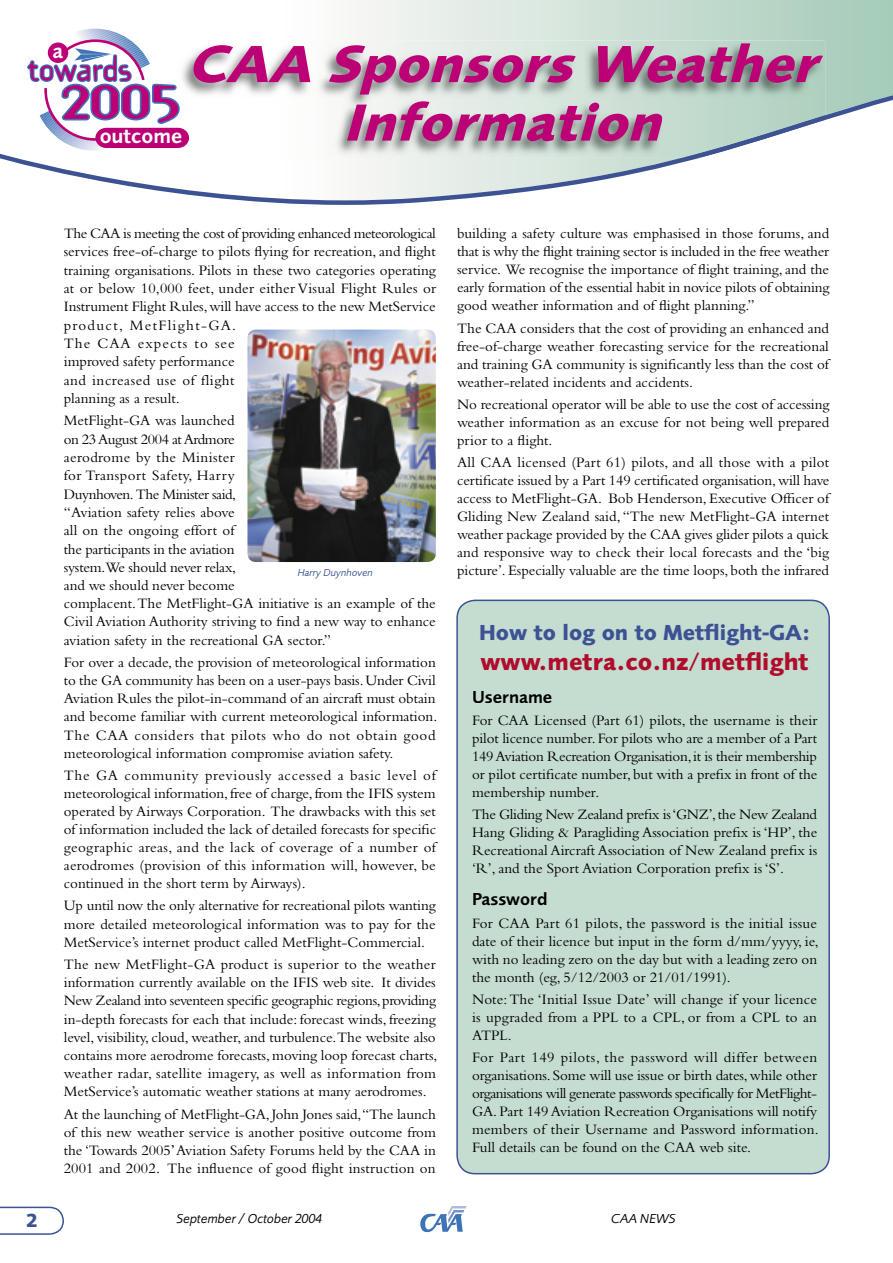
<style>
.page{position:relative;width:893px;height:1263px;background:#fff}
.page>*{position:absolute;margin:0;border:0;box-sizing:border-box;transform-origin:0 0}
.t1{font:italic 700 54px/58.5px "Foundry Sans";color:#bc0075;text-align:center;scale:1.05 1}
.t2{font:700 24.75px "Foundry Sans";color:#b00d2c}
.t3{font:700 22.5px "Foundry Sans";color:#3c5293}
.t4{font:600 21.45px "Foundry Sans";color:#fff}
.t5{font:700 19.5px "Foundry Sans";color:#3c5293}
.t6{font:600 18px "Foundry Sans";color:#000}
.t7{font:15px/18px "Bembo";color:#000;text-align:justify}
.t8{font:italic 13.5px "Foundry Sans";color:#000}
.t9{font:italic 10.5px "Foundry Sans";color:#3c5293}
</style>
<div class="page">
<div style="left:456px;top:600px;width:374px;height:574px;background:#c5dcd1"></div>
<svg style="left:0;top:0;width:893px;height:205px"></svg>
<svg style="left:420px;top:1206px;width:47px;height:26px"></svg>
<svg style="left:0;top:1206px;width:64px;height:29px"></svg>
<img style="left:178px;top:40px;width:647px;height:117px">
<img style="left:685px;top:115px;width:140px;height:42px">
<div style="left:473px;top:691px;width:79px;height:12px;background:#c5dcd1"></div>
<div style="left:473px;top:715px;width:344px;height:13px;background:#c5dcd1"></div>
<div style="left:472px;top:733px;width:345px;height:13px;background:#c5dcd1"></div>
<div style="left:473px;top:751px;width:344px;height:13px;background:#c5dcd1"></div>
<div style="left:473px;top:769px;width:344px;height:13px;background:#c5dcd1"></div>
<div style="left:472px;top:787px;width:126px;height:13px;background:#c5dcd1"></div>
<div style="left:472px;top:809px;width:345px;height:14px;background:#c5dcd1"></div>
<div style="left:472px;top:827px;width:345px;height:14px;background:#c5dcd1"></div>
<div style="left:472px;top:845px;width:345px;height:14px;background:#c5dcd1"></div>
<div style="left:473px;top:863px;width:310px;height:14px;background:#c5dcd1"></div>
<div style="left:473px;top:892px;width:74px;height:14px;background:#c5dcd1"></div>
<div style="left:473px;top:917px;width:344px;height:14px;background:#c5dcd1"></div>
<div style="left:473px;top:935px;width:345px;height:14px;background:#c5dcd1"></div>
<div style="left:472px;top:953px;width:345px;height:14px;background:#c5dcd1"></div>
<div style="left:472px;top:971px;width:258px;height:14px;background:#c5dcd1"></div>
<div style="left:472px;top:994px;width:345px;height:13px;background:#c5dcd1"></div>
<div style="left:472px;top:1012px;width:345px;height:13px;background:#c5dcd1"></div>
<div style="left:472px;top:1030px;width:39px;height:10px;background:#c5dcd1"></div>
<div style="left:473px;top:1052px;width:344px;height:14px;background:#c5dcd1"></div>
<div style="left:473px;top:1070px;width:344px;height:14px;background:#c5dcd1"></div>
<div style="left:473px;top:1088px;width:344px;height:14px;background:#c5dcd1"></div>
<div style="left:473px;top:1106px;width:344px;height:14px;background:#c5dcd1"></div>
<div style="left:472px;top:1124px;width:346px;height:10px;background:#c5dcd1"></div>
<div style="left:473px;top:1142px;width:277px;height:10px;background:#c5dcd1"></div>
<img style="left:247px;top:330px;width:189px;height:232px">
<svg style="left:27px;top:29px;width:162px;height:122px"></svg>
<h3 class="t4" style="left:52px;top:38px;width:12px">a</h3>
<h1 class="t1" style="left:187px;top:35px;width:616px">CAA SponsorsWeather<br>Information</h1>
<h3 class="t4" style="left:100px;top:124px;width:84px">outcome</h3>
<p class="t7" style="left:64px;top:224px;width:374px;text-align:left">The CAA is meeting the cost of providing enhanced meteorological services free-of-charge to pilots flying for recreation, and flight training organisations. Pilots in these two categories operating at or below 10,000 feet, under either Visual Flight Rules or Instrument Flight Rules, will have access to the new MetService product, MetFlight-GA.<br>The CAA expects to see<br>improved safety performance<br>and increased use of flight<br>planning as a result.</p>
<p class="t7" style="left:64px;top:411px;width:374px;text-align:left">MetFlight-GA was launched<br>on 23 August 2004 at Ardmore<br>aerodrome by the Minister<br>for Transport Safety, Harry<br>Duynhoven. The Minister said,<br>“Aviation safety relies above<br>all on the ongoing effort of<br>the participants in the aviation<br>system.We should never relax,<br>and we should never become<br>complacent. The MetFlight-GA initiative is an example of the Civil Aviation Authority striving to find a new way to enhance aviation safety in the recreational GA sector.”</p>
<p class="t7" style="left:64px;top:653px;width:375px">For over a decade, the provision of meteorological information to the GA community has been on a user-pays basis. Under Civil Aviation Rules the pilot-in-command of an aircraft must obtain and become familiar with current meteorological information.<br>The CAA considers that pilots who do not obtain good meteorological information compromise aviation safety.</p>
<p class="t7" style="left:64px;top:766px;width:374px">The GA community previously accessed a basic level of meteorological information, free of charge, from the IFIS system operated by Airways Corporation. The drawbacks with this set of information included the lack of detailed forecasts for specific geographic areas, and the lack of coverage of a number of aerodromes (provision of this information will, however, be continued in the short term by Airways).</p>
<p class="t7" style="left:64px;top:896px;width:374px">Up until now the only alternative for recreational pilots wanting more detailed meteorological information was to pay for the MetService’s internet product called MetFlight-Commercial.</p>
<p class="t7" style="left:64px;top:955px;width:375px;text-align:left">The new MetFlight-GA product is superior to the weather information currently available on the IFIS web site. It divides New Zealand into seventeen specific geographic regions, providing in-depth forecasts for each that include: forecast winds, freezing level, visibility, cloud, weather, and turbulence.The website also contains more aerodrome forecasts, moving loop forecast charts, weather radar, satellite imagery, as well as information from MetService’s automatic weather stations at many aerodromes.</p>
<p class="t7" style="left:64px;top:1104px;width:374px">At the launching of MetFlight-GA, John Jones said,“The launch of this new weather service is another positive outcome from the ‘Towards 2005’ Aviation Safety Forums held by the CAA in 2001 and 2002. The influence of good flight instruction on</p>
<p class="t9" style="left:298px;top:567px;width:77px">Harry Duynhoven</p>
<p class="t7" style="left:457px;top:224px;width:374px">building a safety culture was emphasised in those forums, and that is why the flight training sector is included in the free weather service. We recognise the importance of flight training, and the early formation of the essential habit in novice pilots of obtaining good weather information and of flight planning.”</p>
<p class="t7" style="left:457px;top:319px;width:373px">The CAA considers that the cost of providing an enhanced and free-of-charge weather forecasting service for the recreational and training GA community is significantly less than the cost of weather-related incidents and accidents.</p>
<p class="t7" style="left:457px;top:395px;width:374px">No recreational operator will be able to use the cost of accessing weather information as an excuse for not being well prepared prior to a flight.</p>
<p class="t7" style="left:457px;top:453px;width:374px">All CAA licensed (Part 61) pilots, and all those with a pilot certificate issued by a Part 149 certificated organisation, will have access to MetFlight-GA. Bob Henderson, Executive Officer of Gliding New Zealand said, “The new MetFlight-GA internet weather package provided by the CAA gives glider pilots a quick and responsive way to check their local forecasts and the ‘big picture’. Especially valuable are the time loops, both the infrared</p>
<h3 class="t3" style="left:479px;top:620px;width:333px">How to log on to Metflight-GA:</h3>
<h2 class="t2" style="left:481px;top:647px;width:330px">www.metra.co.nz/metflight</h2>
<p class="t6" style="left:472px;top:686px;width:82px">Username</p>
<p class="t7" style="left:472px;top:711px;width:347px">For CAA Licensed (Part 61) pilots, the username is their pilot licence number. For pilots who are a member of a Part 149 Aviation Recreation Organisation, it is their membership or pilot certificate number, but with a prefix in front of the membership number.</p>
<p class="t7" style="left:472px;top:805px;width:347px">The Gliding New Zealand prefix is ‘GNZ’, the New Zealand Hang Gliding &amp; Paragliding Association prefix is ‘HP’, the Recreational Aircraft Association of New Zealand prefix is ‘R’, and the Sport Aviation Corporation prefix is ‘S’.</p>
<p class="t6" style="left:472px;top:889px;width:77px">Password</p>
<p class="t7" style="left:472px;top:914px;width:348px">For CAA Part 61 pilots, the password is the initial issue date of their licence but input in the form d/mm/yyyy, ie, with no leading zero on the day but with a leading zero on the month (eg, 5/12/2003 or 21/01/1991).</p>
<p class="t7" style="left:472px;top:990px;width:347px">Note: The ‘Initial Issue Date’ will change if your licence is upgraded from a PPL to a CPL, or from a CPL to an ATPL.</p>
<p class="t7" style="left:472px;top:1048px;width:348px">For Part 149 pilots, the password will differ between organisations. Some will use issue or birth dates, while other organisations will generate passwords specifically for MetFlight-GA. Part 149 Aviation Recreation Organisations will notify members of their Username and Password information.<br>Full details can be found on the CAA web site.</p>
<h3 class="t5" style="left:26px;top:1209px;width:14px">2</h3>
<p class="t8" style="left:177px;top:1211px;width:147px">September / October 2004</p>
<p class="t8" style="left:611px;top:1211px;width:66px">CAA NEWS</p>
</div>
